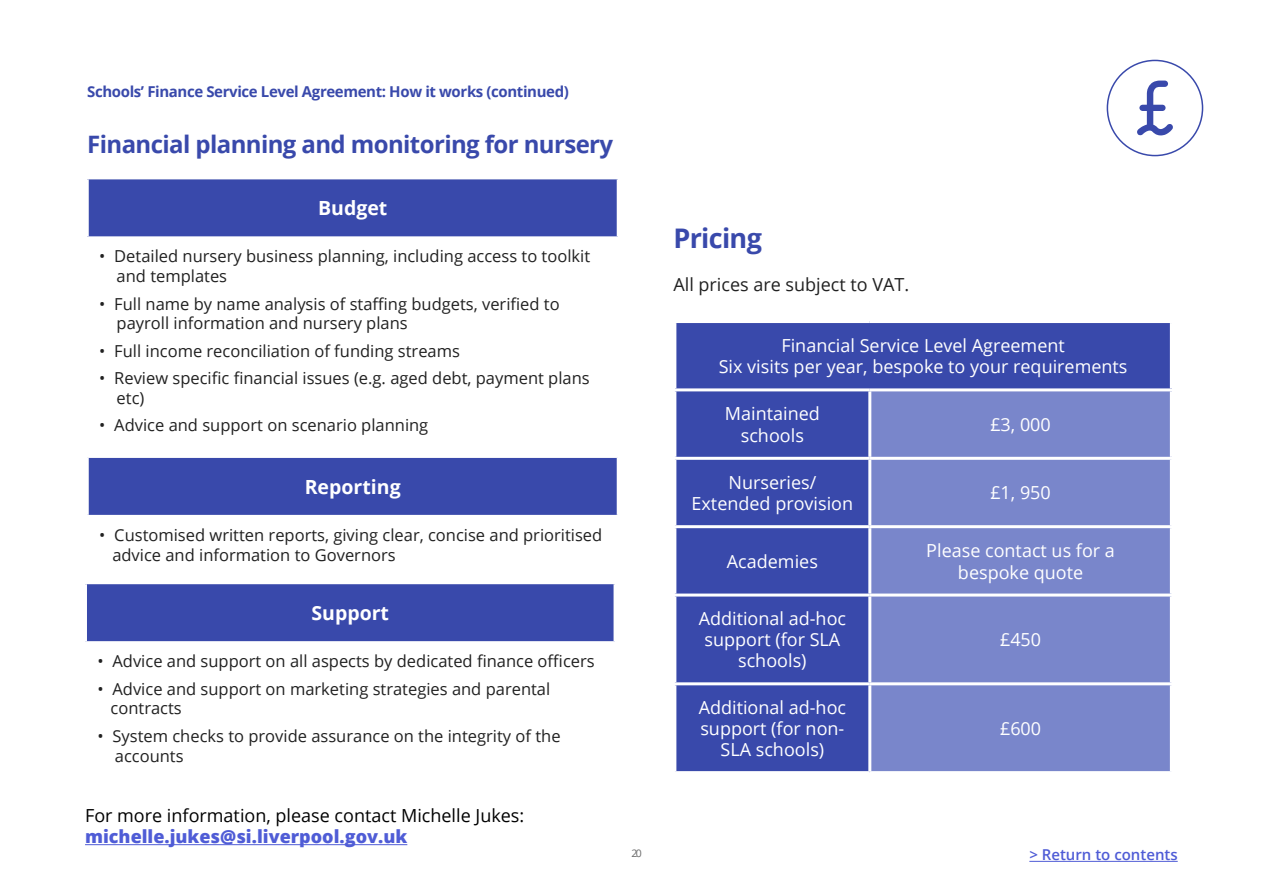
<style>
.page{position:relative;width:1263px;height:893px;background:#fff}
.page>*{position:absolute;margin:0;border:0;box-sizing:border-box;transform-origin:0 0}
.t1{font:700 27px "Open Sans";letter-spacing:-.025em;color:#3949ab}
.t2{font:700 24px "Open Sans";letter-spacing:-.025em;color:#3949ab}
.t3{font:700 19.5px "Open Sans";color:#fff}
.t4{font:18px/21px "Open Sans";color:#fff;text-align:center}
.t5{font:18px "Open Sans";color:#000}
.t6{font:800 18px "Open Sans";color:#4f5cd6}
.t7{font:18px "Open Sans";color:#212121}
.t8{font:16.5px/19.8px "Open Sans";color:#212121}
.t9{font:700 15px "Open Sans";letter-spacing:-.025em;color:#3949ab}
.t10{font:600 15px "Open Sans";color:#4f5cd6}
.t11{font:10.5px "Open Sans";color:#696969}
</style>
<div class="page">
<hr style="left:1029px;top:861px;width:149px;height:1px;background:#4f5cd6">
<div style="left:1107px;top:60px;width:96px;height:96px;border:2px solid #3949ab;border-radius:50%"></div>
<svg style="left:1137px;top:81px;width:36px;height:54px"></svg>
<div style="left:85px;top:583px;width:530px;height:60px;background:#3949ab"></div>
<hr style="left:84px;top:581px;width:532px;height:3px;background:#fff">
<hr style="left:84px;top:584px;width:3px;height:57px;background:#fff">
<hr style="left:613px;top:584px;width:3px;height:57px;background:#fff">
<hr style="left:84px;top:641px;width:532px;height:3px;background:#fff">
<div style="left:87px;top:178px;width:531px;height:60px;background:#3949ab"></div>
<hr style="left:86px;top:179px;width:3px;height:57px;background:#fff">
<hr style="left:86px;top:176px;width:534px;height:3px;background:#fff">
<hr style="left:617px;top:179px;width:3px;height:57px;background:#fff">
<hr style="left:86px;top:236px;width:534px;height:3px;background:#fff">
<div style="left:87px;top:456px;width:531px;height:60px;background:#3949ab"></div>
<hr style="left:86px;top:455px;width:534px;height:3px;background:#fff">
<hr style="left:617px;top:458px;width:3px;height:57px;background:#fff">
<hr style="left:86px;top:515px;width:534px;height:3px;background:#fff">
<hr style="left:86px;top:458px;width:3px;height:57px;background:#fff">
<div style="left:675px;top:322px;width:496px;height:68px;background:#3949ab"></div>
<div style="left:676px;top:391px;width:192px;height:380px;background:#3949ab"></div>
<div style="left:870px;top:390px;width:301px;height:68px;background:#7986cb"></div>
<div style="left:871px;top:460px;width:299px;height:311px;background:#7986cb"></div>
<hr style="left:673px;top:320px;width:197px;height:3px;background:#fff">
<hr style="left:673px;top:323px;width:3px;height:65px;background:#fff">
<hr style="left:870px;top:320px;width:303px;height:3px;background:#fff">
<hr style="left:1170px;top:323px;width:3px;height:65px;background:#fff">
<hr style="left:1170px;top:391px;width:3px;height:66px;background:#fff">
<hr style="left:870px;top:388px;width:303px;height:3px;background:#fff">
<hr style="left:870px;top:457px;width:303px;height:3px;background:#fff">
<hr style="left:870px;top:525px;width:303px;height:3px;background:#fff">
<hr style="left:870px;top:594px;width:303px;height:3px;background:#fff">
<hr style="left:870px;top:682px;width:303px;height:3px;background:#fff">
<hr style="left:673px;top:388px;width:197px;height:3px;background:#fff">
<hr style="left:868px;top:391px;width:3px;height:66px;background:#fff">
<hr style="left:673px;top:457px;width:197px;height:3px;background:#fff">
<hr style="left:673px;top:525px;width:197px;height:3px;background:#fff">
<hr style="left:673px;top:594px;width:197px;height:3px;background:#fff">
<hr style="left:673px;top:682px;width:197px;height:3px;background:#fff">
<hr style="left:85px;top:844px;width:322px;height:1px;background:#4f5cd6">
<p class="t9" style="left:87px;top:80px;width:483px">Schools’ Finance Service Level Agreement: How it works (continued)</p>
<p class="t2" style="left:87px;top:128px;width:527px">Financial planning and monitoring for nursery</p>
<p class="t3" style="left:318px;top:194px;width:71px">Budget</p>
<p class="t8" style="left:117px;top:246px;width:475px;text-indent:-17px">• Detailed nursery business planning, including access to toolkit and templates</p>
<p class="t8" style="left:117px;top:293px;width:445px;text-indent:-17px">• Full name by name analysis of staffing budgets, verified to payroll information and nursery plans</p>
<p class="t8" style="left:99px;top:340px;width:362px">• Full income reconciliation of funding streams</p>
<p class="t8" style="left:117px;top:368px;width:475px;text-indent:-17px">• Review specific financial issues (e.g. aged debt, payment plans etc)</p>
<p class="t8" style="left:99px;top:415px;width:331px">• Advice and support on scenario planning</p>
<p class="t3" style="left:305px;top:473px;width:97px">Reporting</p>
<p class="t8" style="left:112px;top:525px;width:491px;text-indent:-13px">• Customised written reports, giving clear, concise and prioritised advice and information to Governors</p>
<p class="t3" style="left:311px;top:599px;width:79px">Support</p>
<p class="t8" style="left:97px;top:651px;width:499px">• Advice and support on all aspects by dedicated finance officers</p>
<p class="t8" style="left:111px;top:678px;width:441px;text-indent:-13px">• Advice and support on marketing strategies and parental contracts</p>
<p class="t8" style="left:115px;top:725px;width:447px;text-indent:-17px">• System checks to provide assurance on the integrity of the accounts</p>
<p class="t5" style="left:85px;top:803px;width:441px">For more information, please contact Michelle Jukes:</p>
<p class="t6" style="left:85px;top:823px;width:324px">michelle.jukes@si.liverpool.gov.uk</p>
<p class="t1" style="left:673px;top:219px;width:90px">Pricing</p>
<p class="t7" style="left:673px;top:273px;width:237px">All prices are subject to VAT.</p>
<p class="t4" style="left:781px;top:334px;width:285px">Financial Service Level Agreement</p>
<p class="t4" style="left:719px;top:356px;width:410px">Six visits per year, bespoke to your requirements</p>
<p class="t4" style="left:725px;top:402px;width:96px;line-height:21.6px">Maintained schools</p>
<p class="t4" style="left:990px;top:413px;width:62px">£3, 000</p>
<p class="t4" style="left:728px;top:471px;width:89px">Nurseries/</p>
<p class="t4" style="left:691px;top:493px;width:163px">Extended provision</p>
<p class="t4" style="left:990px;top:482px;width:62px">£1, 950</p>
<p class="t4" style="left:727px;top:550px;width:93px">Academies</p>
<p class="t4" style="left:926px;top:539px;width:190px;line-height:21.6px">Please contact us for a bespoke quote</p>
<p class="t4" style="left:699px;top:608px;width:149px">Additional ad-hoc support (for SLA schools)</p>
<p class="t4" style="left:1000px;top:629px;width:43px">£450</p>
<p class="t4" style="left:699px;top:697px;width:149px">Additional ad-hoc support (for non-<br>SLA schools)</p>
<p class="t4" style="left:1000px;top:718px;width:43px">£600</p>
<p class="t11" style="left:631px;top:846px;width:12px">20</p>
<p class="t10" style="left:1029px;top:844px;width:150px">&gt; Return to contents</p>
</div>
